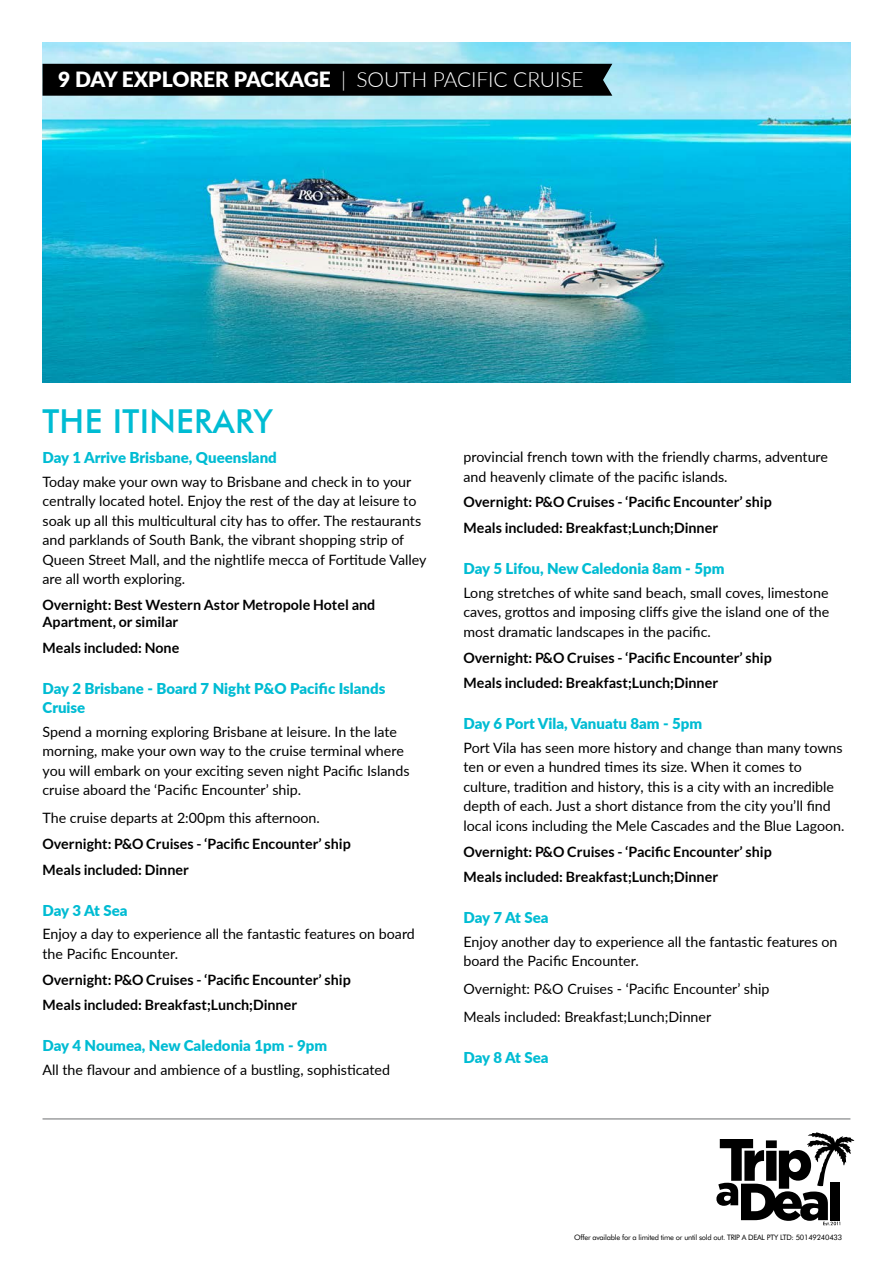
<style>
.page{position:relative;width:893px;height:1263px;background:#fff}
.page>*{position:absolute;margin:0;border:0;box-sizing:border-box;transform-origin:0 0}
.t1{font:500 33px "Futura BT";letter-spacing:.01em;color:#00bcd3}
.t2{font:900 21px "Lato";color:#fff}
.t3{font:900 15px/19.5px "Lato";color:#00bcd3}
.t4{font:14.25px/19.5px "Lato";color:#000}
.t5{font:700 14.25px/25.8px "Lato";color:#000}
.t6{font:7.5px "Futura BT";letter-spacing:-.03em;color:#000}
.s1{font-weight:300}
</style>
<div class="page">
<svg style="left:716px;top:1132px;width:138px;height:93px"></svg>
<hr style="left:43px;top:1119px;width:807px;height:1px;background:#6d6e71">
<img style="left:43px;top:43px;width:807px;height:340px">
<div style="left:43px;top:64px;width:569px;height:32px;background:#000"></div>
<h2 class="t2" style="left:58px;top:63px;width:527px">9 DAY EXPLORER PACKAGE <span class="s1">| SOUTH PACIFIC CRUISE</span></h2>
<h1 class="t1" style="left:43px;top:402px;width:232px">THE ITINERARY</h1>
<p class="t3" style="left:43px;top:447px;width:236px">Day 1 Arrive Brisbane, Queensland</p>
<p class="t4" style="left:43px;top:471px;width:386px">Today make your own way to Brisbane and check in to your centrally located hotel. Enjoy the rest of the day at leisure to soak up all this multicultural city has to offer. The restaurants and parklands of South Bank, the vibrant shopping strip of Queen Street Mall, and the nightlife mecca of Fortitude Valley are all worth exploring.</p>
<p class="t5" style="left:43px;top:596px;width:334px;line-height:17.2px">Overnight: Best Western Astor Metropole Hotel and<br>Apartment, or similar</p>
<p class="t5" style="left:43px;top:634px;width:138px">Meals included: None</p>
<p class="t3" style="left:43px;top:678px;width:344px">Day 2 Brisbane - Board 7 Night P&amp;O Pacific Islands<br>Cruise</p>
<p class="t4" style="left:43px;top:721px;width:369px">Spend a morning exploring Brisbane at leisure. In the late morning, make your own way to the cruise terminal where you will embark on your exciting seven night Pacific Islands cruise aboard the ‘Pacific Encounter’ ship.</p>
<p class="t4" style="left:43px;top:808px;width:279px">The cruise departs at 2:00pm this afternoon.</p>
<p class="t5" style="left:43px;top:831px;width:310px">Overnight: P&amp;O Cruises - ‘Pacific Encounter’ ship<br>Meals included: Dinner</p>
<p class="t3" style="left:43px;top:900px;width:87px">Day 3 At Sea</p>
<p class="t4" style="left:43px;top:924px;width:374px">Enjoy a day to experience all the fantastic features on board the Pacific Encounter.</p>
<p class="t5" style="left:43px;top:966px;width:310px">Overnight: P&amp;O Cruises - ‘Pacific Encounter’ ship<br>Meals included: Breakfast;Lunch;Dinner</p>
<p class="t3" style="left:43px;top:1035px;width:286px">Day 4 Noumea, New Caledonia 1pm - 9pm</p>
<p class="t4" style="left:43px;top:1059px;width:349px">All the flavour and ambience of a bustling, sophisticated</p>
<p class="t4" style="left:463px;top:447px;width:366px">provincial french town with the friendly charms, adventure and heavenly climate of the pacific islands.</p>
<p class="t5" style="left:463px;top:489px;width:310px">Overnight: P&amp;O Cruises - ‘Pacific Encounter’ ship<br>Meals included: Breakfast;Lunch;Dinner</p>
<p class="t3" style="left:463px;top:558px;width:262px">Day 5 Lifou, New Caledonia 8am - 5pm</p>
<p class="t4" style="left:463px;top:582px;width:367px;text-align:justify">Long stretches of white sand beach, small coves, limestone caves, grottos and imposing cliffs give the island one of the most dramatic landscapes in the pacific.</p>
<p class="t5" style="left:463px;top:644px;width:310px">Overnight: P&amp;O Cruises - ‘Pacific Encounter’ ship<br>Meals included: Breakfast;Lunch;Dinner</p>
<p class="t3" style="left:463px;top:713px;width:240px">Day 6 Port Vila, Vanuatu 8am - 5pm</p>
<p class="t4" style="left:463px;top:737px;width:383px">Port Vila has seen more history and change than many towns ten or even a hundred times its size. When it comes to culture, tradition and history, this is a city with an incredible depth of each. Just a short distance from the city you’ll find local icons including the Mele Cascades and the Blue Lagoon.</p>
<p class="t5" style="left:463px;top:838px;width:310px">Overnight: P&amp;O Cruises - ‘Pacific Encounter’ ship<br>Meals included: Breakfast;Lunch;Dinner</p>
<p class="t3" style="left:463px;top:907px;width:87px">Day 7 At Sea</p>
<p class="t4" style="left:463px;top:931px;width:376px">Enjoy another day to experience all the fantastic features on board the Pacific Encounter.</p>
<p class="t4" style="left:463px;top:974px;width:307px;line-height:28px">Overnight: P&amp;O Cruises - ‘Pacific Encounter’ ship<br>Meals included: Breakfast;Lunch;Dinner</p>
<p class="t3" style="left:463px;top:1047px;width:87px">Day 8 At Sea</p>
<p class="t6" style="left:574px;top:1232px;width:269px">Offer available for a limited time or until sold out. TRIP A DEAL PTY LTD: 50149240433</p>
</div>
